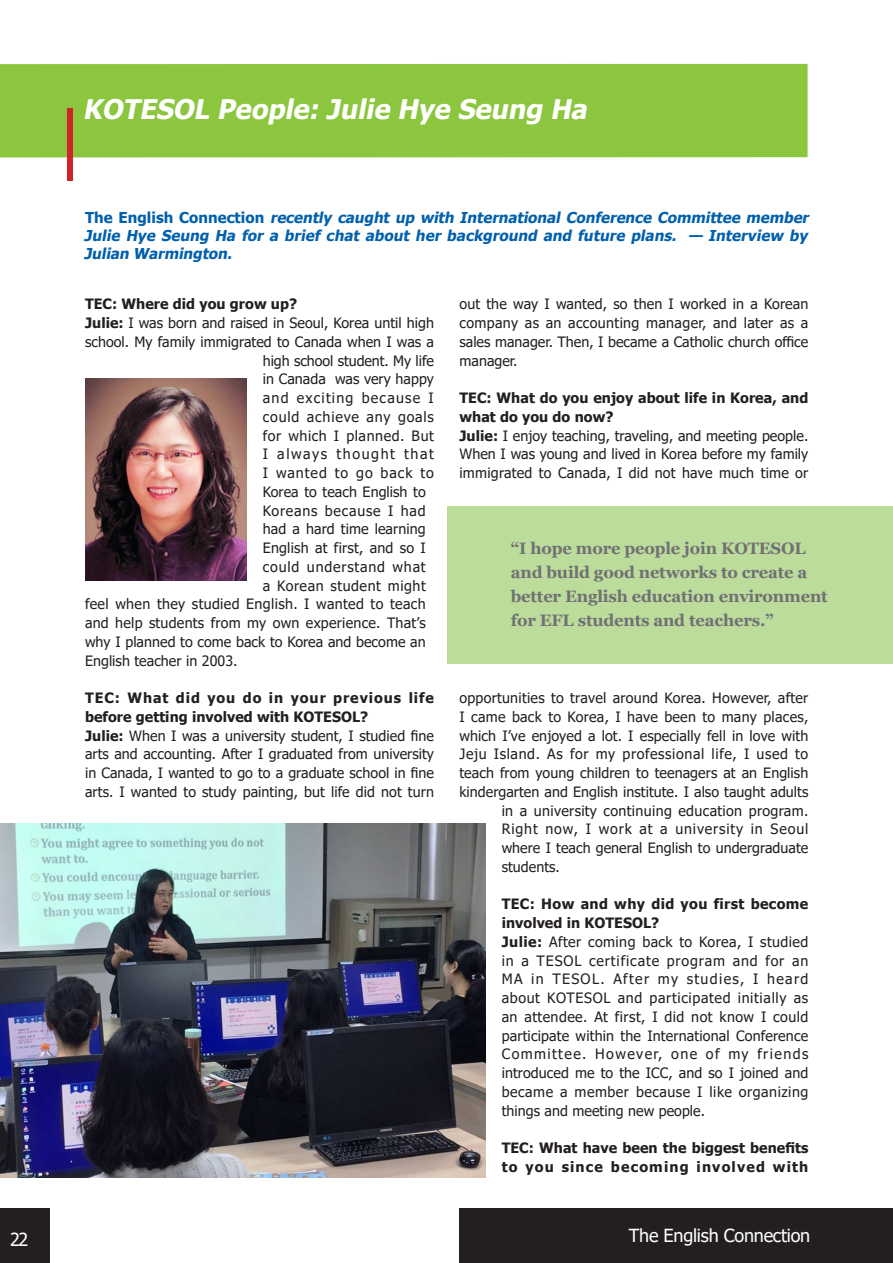
<style>
.page{position:relative;width:893px;height:1263px;background:#fff}
.page>*{position:absolute;margin:0;border:0;box-sizing:border-box;transform-origin:0 0}
.t1{font:italic 700 27px "Tahoma";color:#fff}
.t2{font:18px "Tahoma";letter-spacing:-.015em;color:#fff}
.t3{font:700 16.5px/24px "Georgia";letter-spacing:-.01em;color:#717074}
.t4{font:16.5px "Myriad Pro";color:#fff}
.t5{font:italic 700 15px/18px "Tahoma";color:#0160ae;text-align:justify}
.t6{font:14.25px/18.8px "Tahoma";letter-spacing:.01em;color:#231f20;text-align:justify}
.t7{font:700 14.25px/18.8px "Tahoma";letter-spacing:.005em;color:#231f20}
.t8{font:700 14.25px/18.8px "Tahoma";letter-spacing:.04em;color:#231f20}
.t9{font:14.25px "Tahoma";letter-spacing:.055em;color:#231f20}
.t10{font:700 14.25px/18.8px "Tahoma";letter-spacing:.025em;color:#231f20}
.t11{font:14.25px "Tahoma";letter-spacing:.045em;color:#231f20}
.t12{font:14.25px "Tahoma";letter-spacing:.06em;color:#231f20}
.t13{font:14.25px "Tahoma";letter-spacing:.04em;color:#231f20}
.t14{font:14.25px "Tahoma";letter-spacing:.085em;color:#231f20}
.t15{font:14.25px "Tahoma";letter-spacing:.035em;color:#231f20}
.t16{font:14.25px "Tahoma";letter-spacing:.11em;color:#231f20}
.t17{font:14.25px "Tahoma";letter-spacing:.07em;color:#231f20}
.s1{font-style:normal}
.s2{font-weight:700}
</style>
<div class="page">
<div style="left:0;top:1208px;width:49px;height:55px;background:#231f20"></div>
<div style="left:459px;top:1208px;width:434px;height:55px;background:#231f20"></div>
<div style="left:0;top:64px;width:808px;height:93px;background:#8bc63e"></div>
<div style="left:67px;top:108px;width:5px;height:72px;background:#d1232a"></div>
<img style="left:0;top:824px;width:486px;height:353px">
<img style="left:85px;top:378px;width:162px;height:202px">
<div style="left:447px;top:506px;width:446px;height:157px;background:#bcdc9b"></div>
<p class="t1" style="left:83px;top:91px;width:512px">KOTESOL People:Julie Hye Seung Ha</p>
<p class="t5" style="left:84px;top:209px;width:730px"><span class="s1">T h e E n g l i s h C o n n e c t i o n</span> recently caught up with International Conference Committee member Julie Hye Seung Ha for a brief chat about her background and future plans. — Interview by Julian Warmington.</p>
<p class="t7" style="left:85px;top:295px;width:214px">TEC: Where did you grow up?</p>
<p class="t6" style="left:85px;top:314px;width:350px"><span class="s2">Julie:</span> I was born and raised in Seoul, Korea until high</p>
<p class="t6" style="left:85px;top:333px;width:350px">school. My family immigrated to Canada when I was a</p>
<p class="t6" style="left:263px;top:352px;width:173px">high school student. My life</p>
<p class="t6" style="left:263px;top:371px;width:173px">in Canada was very happy</p>
<p class="t14" style="left:263px;top:388px;width:173px">and exciting because I</p>
<p class="t9" style="left:263px;top:407px;width:173px">could achieve any goals</p>
<p class="t13" style="left:263px;top:426px;width:173px">for which I planned. But</p>
<p class="t16" style="left:263px;top:445px;width:173px">I always thought that</p>
<p class="t17" style="left:263px;top:463px;width:173px">I wanted to go back to</p>
<p class="t6" style="left:263px;top:483px;width:164px">Korea to teach English to</p>
<p class="t9" style="left:263px;top:501px;width:164px">Koreans because I had</p>
<p class="t6" style="left:263px;top:521px;width:164px">had a hard time learning</p>
<p class="t6" style="left:263px;top:539px;width:164px">English at first, and so I</p>
<p class="t9" style="left:263px;top:557px;width:164px">could understand what</p>
<p class="t15" style="left:263px;top:576px;width:164px">a Korean student might</p>
<p class="t6" style="left:85px;top:596px;width:342px">feel when they studied English. I wanted to teach</p>
<p class="t6" style="left:85px;top:614px;width:342px">and help students from my own experience. That’s</p>
<p class="t6" style="left:85px;top:633px;width:342px">why I planned to come back to Korea and become an</p>
<p class="t6" style="left:85px;top:652px;width:154px">English teacher in 2003.</p>
<p class="t7" style="left:85px;top:689px;width:350px">TEC: What did you do in your previous life before getting involved with KOTESOL?</p>
<p class="t6" style="left:85px;top:727px;width:350px"><span class="s2">Julie:</span> When I was a university student, I studied fine arts and accounting. After I graduated from university in Canada, I wanted to go to a graduate school in fine arts. I wanted to study painting, but life did not turn</p>
<p class="t6" style="left:459px;top:296px;width:350px">out the way I wanted, so then I worked in a Korean company as an accounting manager, and later as a sales manager. Then, I became a Catholic church office manager.</p>
<p class="t7" style="left:459px;top:389px;width:350px">TEC: What do you enjoy about life in Korea, and what do you do now?</p>
<p class="t6" style="left:459px;top:427px;width:350px"><span class="s2">Julie:</span> I enjoy teaching, traveling, and meeting people.<br>When I was young and lived in Korea before my family immigrated to Canada, I did not have much time or</p>
<p class="t3" style="left:511px;top:537px;width:319px">“I hope more people join KOTESOL and build good networks to create a better English education environment for EFL students and teachers.”</p>
<p class="t6" style="left:459px;top:689px;width:350px">opportunities to travel around Korea. However, after</p>
<p class="t6" style="left:459px;top:708px;width:350px">I came back to Korea, I have been to many places,</p>
<p class="t6" style="left:459px;top:727px;width:350px">which I’ve enjoyed a lot. I especially fell in love with</p>
<p class="t11" style="left:459px;top:745px;width:350px">Jeju Island. As for my professional life, I used to</p>
<p class="t6" style="left:459px;top:764px;width:350px">teach from young children to teenagers at an English</p>
<p class="t6" style="left:459px;top:783px;width:350px">kindergarten and English institute. I also taught adults</p>
<p class="t6" style="left:502px;top:802px;width:308px">in a university continuing education program.</p>
<p class="t12" style="left:502px;top:820px;width:308px">Right now, I work at a university in Seoul</p>
<p class="t6" style="left:502px;top:839px;width:308px">where I teach general English to undergraduate</p>
<p class="t6" style="left:502px;top:858px;width:60px">students.</p>
<p class="t10" style="left:502px;top:895px;width:308px">TEC: How and why did you first become involved in KOTESOL?</p>
<p class="t6" style="left:502px;top:933px;width:308px"><span class="s2">Julie:</span> After coming back to Korea, I studied in a TESOL certificate program and for an MA in TESOL. After my studies, I heard about KOTESOL and participated initially as an attendee. At first, I did not know I could participate within the International Conference Committee. However, one of my friends introduced me to the ICC, and so I joined and became a member because I like organizing things and meeting new people.</p>
<p class="t8" style="left:502px;top:1139px;width:308px">TEC: What have been the biggest benefits to you since becoming involved with</p>
<p class="t2" style="left:10px;top:1227px;width:20px">22</p>
<p class="t2" style="left:629px;top:1224px;width:183px">The English Connection</p>
<p class="t4" style="left:26px;top:1238px;width:17px">22</p>
</div>
